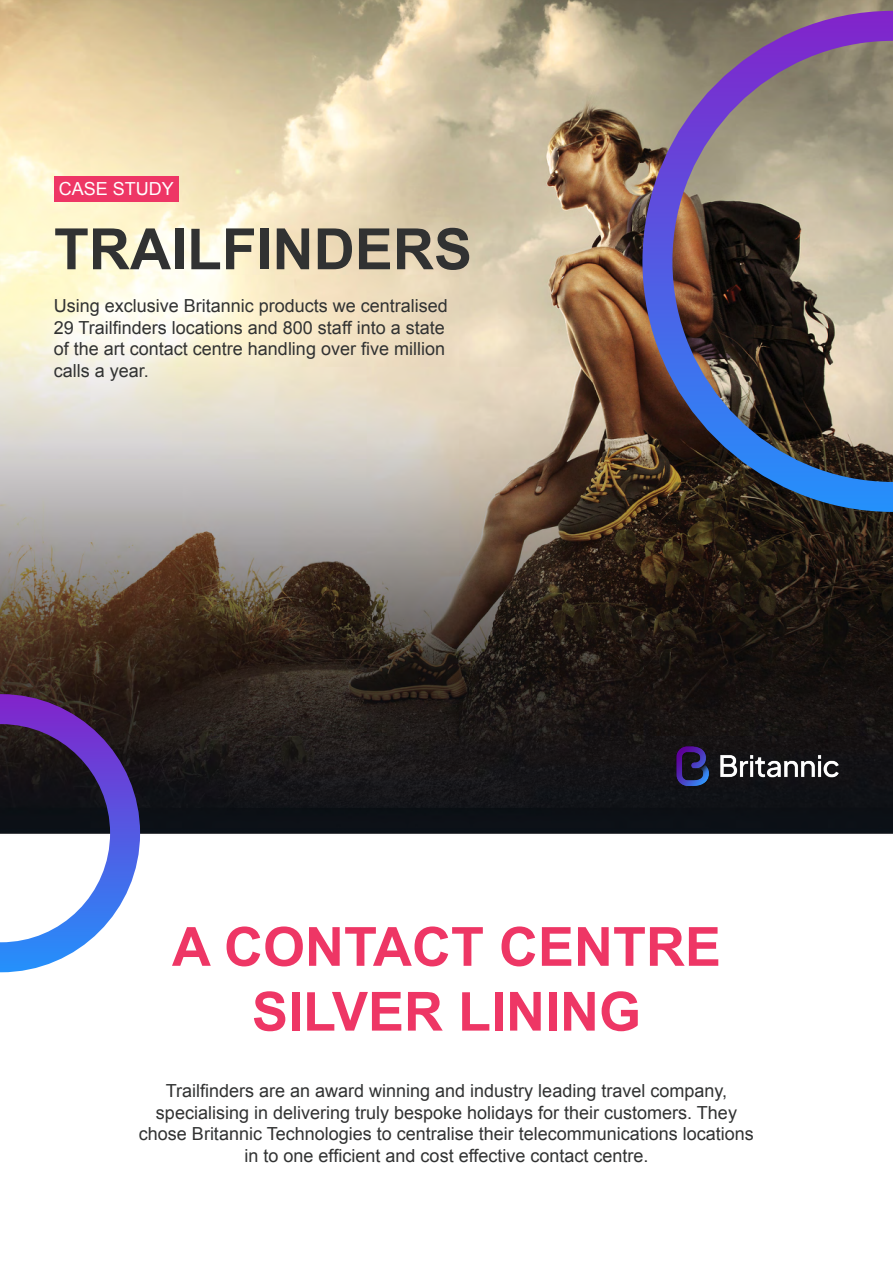
<style>
.page{position:relative;width:893px;height:1263px;background:#fff}
.page>*{position:absolute;margin:0;border:0;box-sizing:border-box;transform-origin:0 0}
.t1{font:700 57px "Arial";color:#313232}
.t2{font:700 54px/64.8px "Arial";color:#ee3665;text-align:center}
.t3{font:18px/21.6px "Arial";color:#313232}
.t4{font:18px "Arial";color:#fff}
</style>
<div class="page">
<img style="left:0;top:0;width:893px;height:835px">
<div style="left:54px;top:176px;width:124px;height:26px;background:#ee3665"></div>
<img style="left:671px;top:741px;width:173px;height:50px">
<svg style="left:642px;top:11px;width:251px;height:501px;background:#716971"></svg>
<svg style="left:0;top:694px;width:140px;height:278px"></svg>
<p class="t4" style="left:59px;top:177px;width:117px">CASE STUDY</p>
<h1 class="t1" style="left:54px;top:211px;width:419px">TRAILFINDERS</h1>
<p class="t3" style="left:54px;top:295px;width:396px">Using exclusive Britannic products we centralised 29 Trailfinders locations and 800 staff into a state of the art contact centre handling over five million calls a year.</p>
<h2 class="t2" style="left:172px;top:916px;width:550px">A CONTACT CENTRE<br>SILVER LINING</h2>
<p class="t3" style="left:139px;top:1080px;width:616px;text-align:center">Trailfinders are an award winning and industry leading travel company, specialising in delivering truly bespoke holidays for their customers. They chose Britannic Technologies to centralise their telecommunications locations in to one efficient and cost effective contact centre.</p>
</div>
